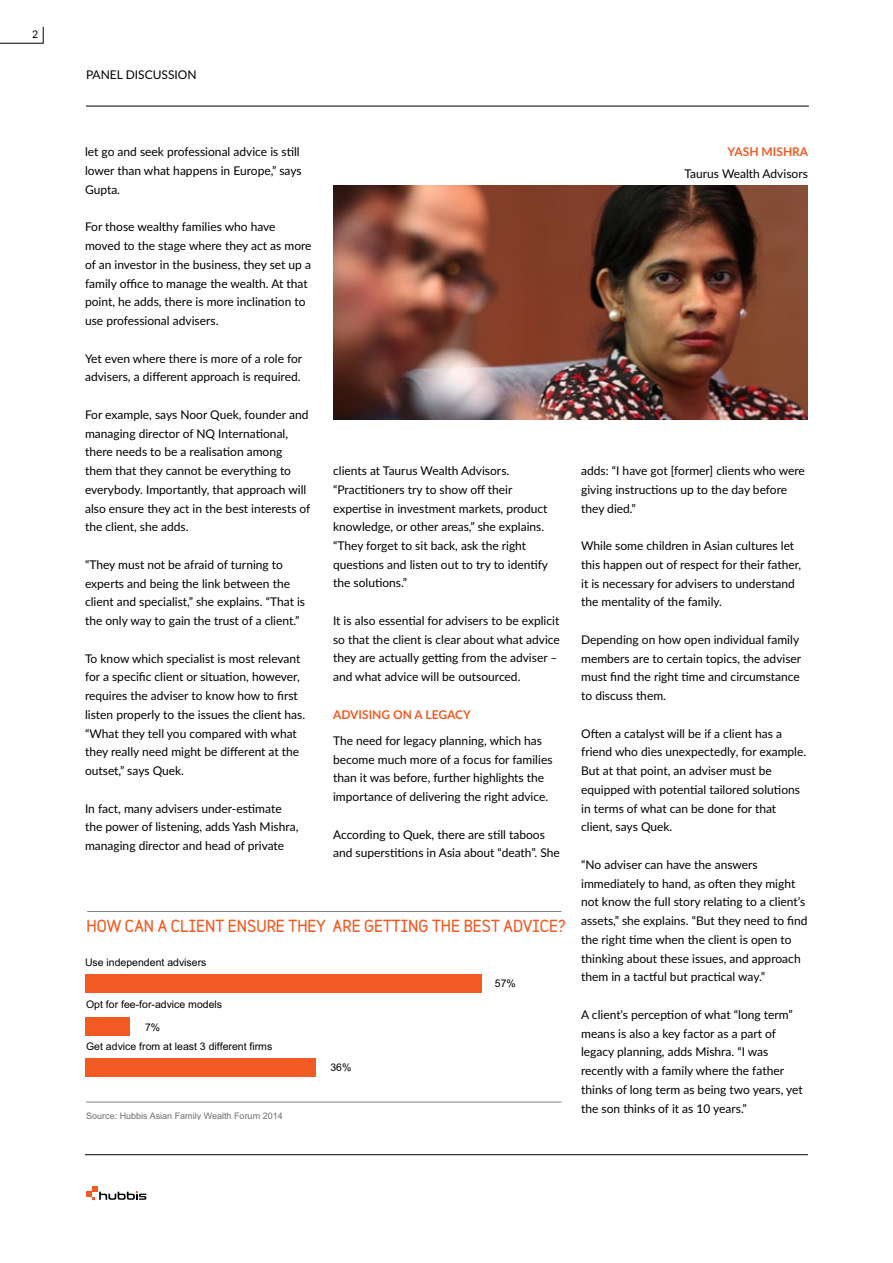
<style>
.page{position:relative;width:893px;height:1263px;background:#fff}
.page>*{position:absolute;margin:0;border:0;box-sizing:border-box;transform-origin:0 0}
.t1{font:900 15px "Variable";color:#f15a22}
.t2{font:12px/18.8px "Lato";color:#000}
.t3{font:700 12px "Lato";color:#f15a22}
.t4{font:10.5px "Arial";color:#000}
.t5{font:10.5px "Lato";color:#000}
.t6{font:9px "Arial";color:#6d6e71}
</style>
<div class="page">
<hr style="left:86px;top:106px;width:723px;height:1px;background:#000">
<svg style="left:86px;top:1186px;width:60px;height:14px"></svg>
<hr style="left:85px;top:1154px;width:723px;height:1px;background:#000">
<svg style="left:0;top:26px;width:44px;height:18px"></svg>
<img style="left:333px;top:186px;width:475px;height:234px">
<div style="left:86px;top:1058px;width:230px;height:19px;background:#f15a22"></div>
<hr style="left:86px;top:1102px;width:475px;height:1px;background:#808285">
<div style="left:85px;top:1017px;width:45px;height:19px;background:#f15a22"></div>
<div style="left:86px;top:974px;width:396px;height:18px;background:#f15a22"></div>
<hr style="left:87px;top:911px;width:474px;height:1px;background:#808285">
<p class="t5" style="left:32px;top:26px;width:8px">2</p>
<p class="t2" style="left:86px;top:65px;width:112px">PANEL DISCUSSION</p>
<p class="t2" style="left:85px;top:142px;width:218px">let go and seek professional advice is still lower than what happens in Europe,” says<br>Gupta.</p>
<p class="t2" style="left:85px;top:217px;width:228px">For those wealthy families who have moved to the stage where they act as more of an investor in the business, they set up a family office to manage the wealth. At that point, he adds, there is more inclination to use professional advisers.</p>
<p class="t2" style="left:85px;top:348px;width:219px">Yet even where there is more of a role for advisers, a different approach is required.</p>
<p class="t2" style="left:85px;top:405px;width:227px">For example, says Noor Quek, founder and managing director of NQ International, there needs to be a realisation among them that they cannot be everything to everybody. Importantly, that approach will also ensure they act in the best interests of the client, she adds.</p>
<p class="t2" style="left:85px;top:555px;width:222px">“They must not be afraid of turning to experts and being the link between the client and specialist,” she explains. “That is the only way to gain the trust of a client.”</p>
<p class="t2" style="left:85px;top:648px;width:222px">To know which specialist is most relevant for a specific client or situation, however, requires the adviser to know how to first listen properly to the issues the client has. “What they tell you compared with what they really need might be different at the outset,” says Quek.</p>
<p class="t2" style="left:85px;top:798px;width:215px">In fact, many advisers under-estimate the power of listening, adds Yash Mishra, managing director and head of private</p>
<p class="t2" style="left:333px;top:461px;width:217px">clients at Taurus Wealth Advisors. “Practitioners try to show off their expertise in investment markets, product knowledge, or other areas,” she explains. “They forget to sit back, ask the right questions and listen out to try to identify the solutions.”</p>
<p class="t2" style="left:333px;top:611px;width:228px">It is also essential for advisers to be explicit so that the client is clear about what advice they are actually getting from the adviser – and what advice will be outsourced.</p>
<p class="t3" style="left:333px;top:705px;width:101px">ADVISING ON A LEGA</p>
<p class="t3" style="left:455px;top:705px;width:17px">CY</p>
<p class="t2" style="left:333px;top:731px;width:221px">The need for legacy planning, which has become much more of a focus for families than it was before, further highlights the importance of delivering the right advice.</p>
<p class="t2" style="left:333px;top:824px;width:228px">According to Quek, there are still taboos and superstitions in Asia about “death”. She</p>
<p class="t1" style="left:86px;top:915px;width:481px">HOW CAN A CLIENT ENSURE THEY ARE GETTING THE BEST ADVICE?</p>
<p class="t4" style="left:85px;top:955px;width:123px">Use independent advisers</p>
<p class="t4" style="left:86px;top:997px;width:137px">Opt for fee-for-advice models</p>
<p class="t4" style="left:145px;top:1020px;width:17px">7%</p>
<p class="t4" style="left:86px;top:1040px;width:188px">Get advice from at least 3 different firms</p>
<p class="t6" style="left:86px;top:1110px;width:198px">Source: Hubbis Asian Family Wealth Forum 2014</p>
<p class="t4" style="left:330px;top:1060px;width:23px">36%</p>
<p class="t4" style="left:495px;top:976px;width:23px">57%</p>
<p class="t3" style="left:728px;top:143px;width:74px">YASH MISHRA</p>
<p class="t2" style="left:684px;top:164px;width:125px">Taurus Wealth Advisors</p>
<p class="t2" style="left:581px;top:461px;width:225px">adds: “I have got [former] clients who were giving instructions up to the day before they died.”</p>
<p class="t2" style="left:581px;top:536px;width:222px">While some children in Asian cultures let this happen out of respect for their father, it is necessary for advisers to understand the mentality of the family.</p>
<p class="t2" style="left:581px;top:630px;width:222px">Depending on how open individual family members are to certain topics, the adviser must find the right time and circumstance to discuss them.</p>
<p class="t2" style="left:581px;top:723px;width:227px">Often a catalyst will be if a client has a friend who dies unexpectedly, for example.<br>But at that point, an adviser must be equipped with potential tailored solutions in terms of what can be done for that client, says Quek.</p>
<p class="t2" style="left:581px;top:855px;width:228px">“No adviser can have the answers immediately to hand, as often they might not know the full story relating to a client’s assets,” she explains. “But they need to find the right time when the client is open to thinking about these issues, and approach them in a tactful but practical way.”</p>
<p class="t2" style="left:581px;top:1004px;width:223px">A client’s perception of what “long term” means is also a key factor as a part of legacy planning, adds Mishra. “I was recently with a family where the father thinks of long term as being two years, yet the son thinks of it as 10 years.”</p>
</div>
